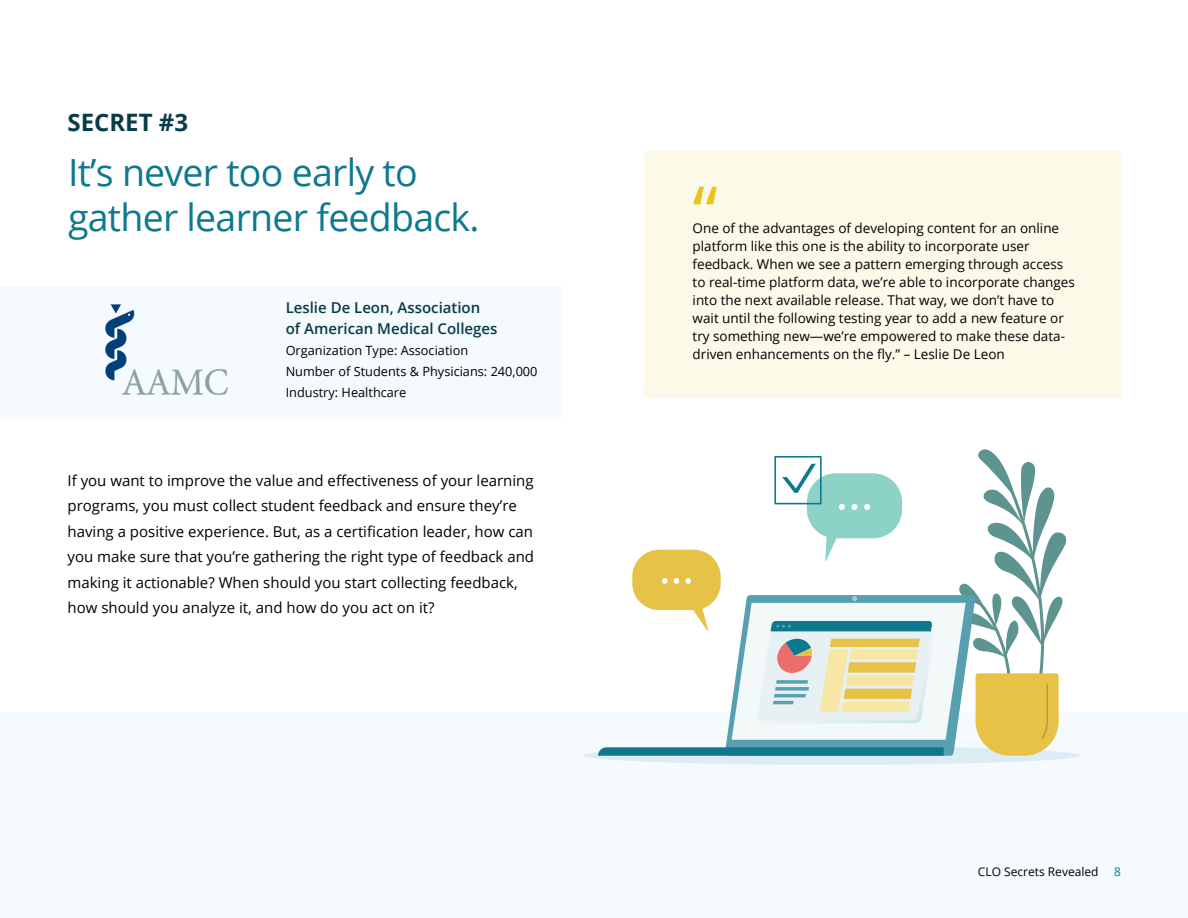
<style>
.page{position:relative;width:1188px;height:918px;background:#fff}
.page>*{position:absolute;margin:0;border:0;box-sizing:border-box;transform-origin:0 0}
.t1{font:72px "Open Sans";color:#edc21c}
.t2{font:37.5px/45px "Open Sans";letter-spacing:-.02em;color:#0e788f}
.t3{font:700 24px "Open Sans";color:#073c48}
.t4{font:15px/25.5px "Open Sans";color:#000}
.t5{font:600 15px/21px "Open Sans";color:#073c48}
.t6{font:13.5px/18px "Open Sans";color:#000}
.t7{font:12.75px/21px "Open Sans";color:#000}
.t8{font:12px "Open Sans";color:#000}
.t9{font:12px "Open Sans";color:#0e788f}
</style>
<div class="page">
<div style="left:0;top:713px;width:1188px;height:205px;background:#f5faff"></div>
<div style="left:0;top:286px;width:562px;height:133px;background:#f5faff"></div>
<div style="left:644px;top:151px;width:476px;height:246px;background:#fdf9e8"></div>
<img style="left:105px;top:304px;width:123px;height:91px">
<div style="left:584px;top:746px;width:496px;height:19px;background:#ddecf4;border-radius:50%"></div>
<svg style="left:598px;top:449px;width:470px;height:307px"></svg>
<h3 class="t3" style="left:68px;top:105px;width:122px">SECRET #3</h3>
<h2 class="t2" style="left:68px;top:149px;width:413px">It’s never too early to gather learner feedback.</h2>
<p class="t5" style="left:286px;top:297px;width:213px">Leslie De Leon, Association of American Medical Colleges</p>
<p class="t7" style="left:286px;top:340px;width:253px">Organization Type: Association<br>Number of Students &amp; Physicians: 240,000<br>Industry: Healthcare</p>
<p class="t4" style="left:68px;top:467px;width:468px">If you want to improve the value and effectiveness of your learning programs, you must collect student feedback and ensure they’re having a positive experience. But, as a certification leader, how can you make sure that you’re gathering the right type of feedback and making it actionable? When should you start collecting feedback, how should you analyze it, and how do you act on it?</p>
<h1 class="t1" style="left:693px;top:163px;width:27px">“</h1>
<p class="t6" style="left:693px;top:219px;width:384px">One of the advantages of developing content for an online platform like this one is the ability to incorporate user feedback. When we see a pattern emerging through access to real-time platform data, we’re able to incorporate changes into the next available release. That way, we don’t have to wait until the following testing year to add a new feature or try something new—we’re empowered to make these data&shy;driven enhancements on the fly.” – Leslie De Leon</p>
<p class="t8" style="left:978px;top:864px;width:122px">CLO Secrets Revealed</p>
<p class="t9" style="left:1114px;top:864px;width:8px">8</p>
</div>
